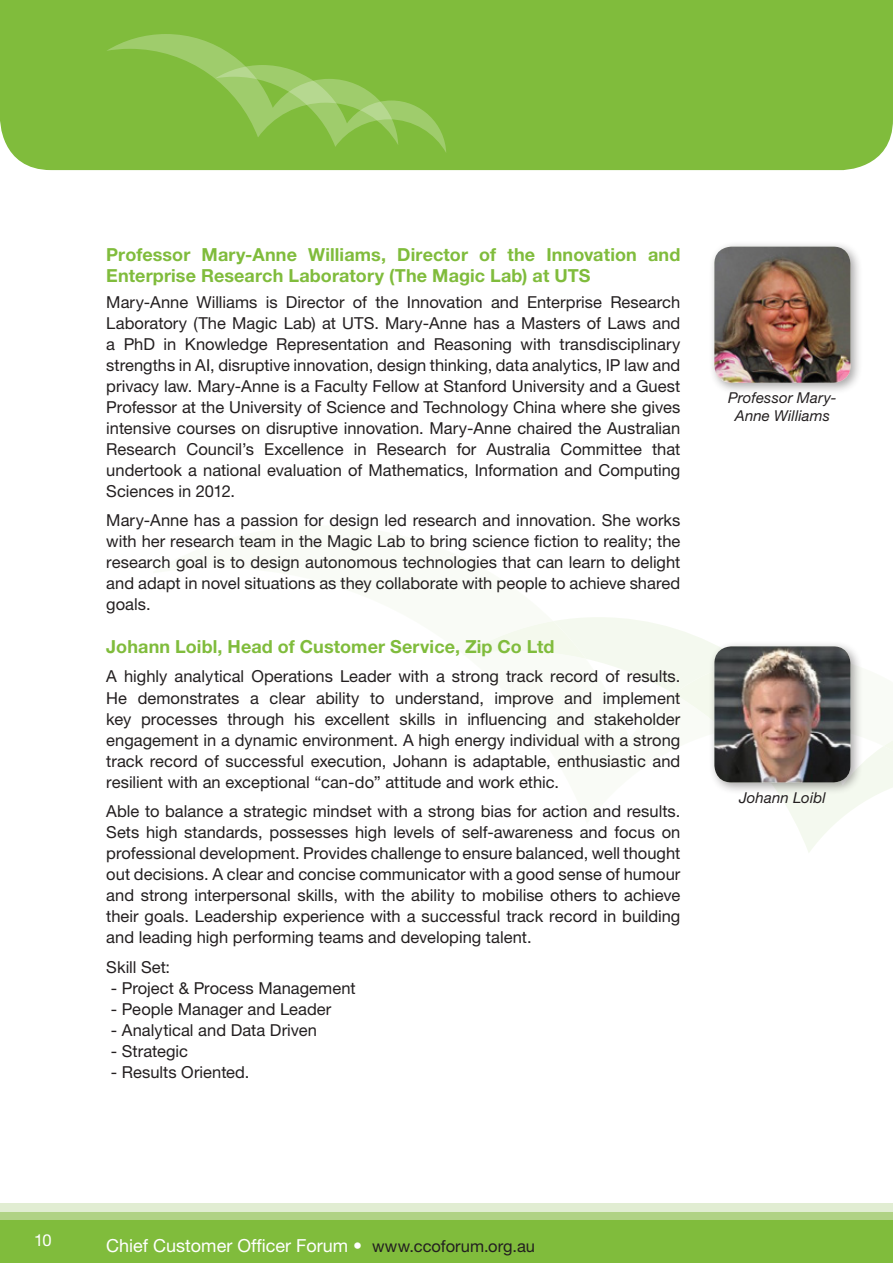
<style>
.page{position:relative;width:893px;height:1263px;background:#fff}
.page>*{position:absolute;margin:0;border:0;box-sizing:border-box;transform-origin:0 0}
.t1{font:700 18px/21.6px "Helvetica Neue LT";letter-spacing:.005em;color:#80bc3c}
.t2{font:18px "Helvetica Neue LT";color:#fff}
.t3{font:16.5px/21px "Helvetica Neue LT";color:#231f20;text-align:justify}
.t4{font:16.5px "Helvetica Neue LT";color:#fff}
.t5{font:italic 15px/18px "Helvetica Neue LT";letter-spacing:.01em;color:#231f20;text-align:center}
.s1{font-size:16.5px;color:#231f20}
</style>
<div class="page">
<div style="left:0;top:1203px;width:893px;height:60px;background:#e1edd2"></div>
<div style="left:0;top:1212px;width:893px;height:51px;background:#b0d285"></div>
<div style="left:0;top:1220px;width:893px;height:43px;background:#80bc3c"></div>
<svg style="left:557px;top:617px;width:336px;height:235px"></svg>
<svg style="left:464px;top:621px;width:429px;height:155px;fill:#f9fbf6"></svg>
<div style="left:0;top:0;width:893px;height:170px;background:#80bc3c"></div>
<svg style="left:106px;top:34px;width:340px;height:119px;background:#88c049"></svg>
<div style="left:708px;top:640px;width:155px;height:155px;background:#231f20;opacity:.4"></div>
<img style="left:714px;top:646px;width:136px;height:136px">
<div style="left:708px;top:241px;width:155px;height:154px;background:#231f20;opacity:.4"></div>
<img style="left:714px;top:247px;width:136px;height:136px">
<p class="t1" style="left:106px;top:243px;width:576px">Professor Mary-Anne Williams, Director of the Innovation and<br>Enterprise Research Laboratory (The Magic Lab) at UTS</p>
<p class="t3" style="left:106px;top:291px;width:576px">Mary-Anne Williams is Director of the Innovation and Enterprise Research Laboratory (The Magic Lab) at UTS. Mary-Anne has a Masters of Laws and a PhD in Knowledge Representation and Reasoning with transdisciplinary strengths in AI, disruptive innovation, design thinking, data analytics, IP law and privacy law. Mary-Anne is a Faculty Fellow at Stanford University and a Guest Professor at the University of Science and Technology China where she gives intensive courses on disruptive innovation. Mary-Anne chaired the Australian Research Council’s Excellence in Research for Australia Committee that undertook a national evaluation of Mathematics, Information and Computing Sciences in 2012.</p>
<p class="t3" style="left:106px;top:509px;width:576px">Mary-Anne has a passion for design led research and innovation. She works with her research team in the Magic Lab to bring science fiction to reality; the research goal is to design autonomous technologies that can learn to delight and adapt in novel situations as they collaborate with people to achieve shared goals.</p>
<p class="t1" style="left:106px;top:635px;width:450px">Johann Loibl, Head of Customer Service, Zip Co Ltd</p>
<p class="t3" style="left:106px;top:666px;width:576px">A highly analytical Operations Leader with a strong track record of results.<br>He demonstrates a clear ability to understand, improve and implement key processes through his excellent skills in influencing and stakeholder engagement in a dynamic environment. A high energy individual with a strong track record of successful execution, Johann is adaptable, enthusiastic and resilient with an exceptional “can-do” attitude and work ethic.</p>
<p class="t3" style="left:106px;top:800px;width:576px">Able to balance a strategic mindset with a strong bias for action and results.<br>Sets high standards, possesses high levels of self-awareness and focus on professional development. Provides challenge to ensure balanced, well thought out decisions. A clear and concise communicator with a good sense of humour and strong interpersonal skills, with the ability to mobilise others to achieve their goals. Leadership experience with a successful track record in building and leading high performing teams and developing talent.</p>
<p class="t3" style="left:106px;top:956px;width:65px">Skill Set:</p>
<p class="t3" style="left:111px;top:977px;width:246px">- Project &amp; Process Management</p>
<p class="t3" style="left:111px;top:998px;width:222px">- People Manager and Leader</p>
<p class="t3" style="left:111px;top:1019px;width:208px">- Analytical and Data Driven</p>
<p class="t3" style="left:111px;top:1040px;width:79px">- Strategic</p>
<p class="t3" style="left:111px;top:1061px;width:140px">- Results Oriented.</p>
<p class="t5" style="left:728px;top:388px;width:110px">Professor Mary-<br>Anne Williams</p>
<p class="t5" style="left:739px;top:788px;width:88px">Johann Loibl</p>
<p class="t4" style="left:34px;top:1230px;width:19px">10</p>
<p class="t2" style="left:106px;top:1234px;width:430px">Chief Customer Officer Forum • <span class="s1">www.ccoforum.org.au</span></p>
</div>
